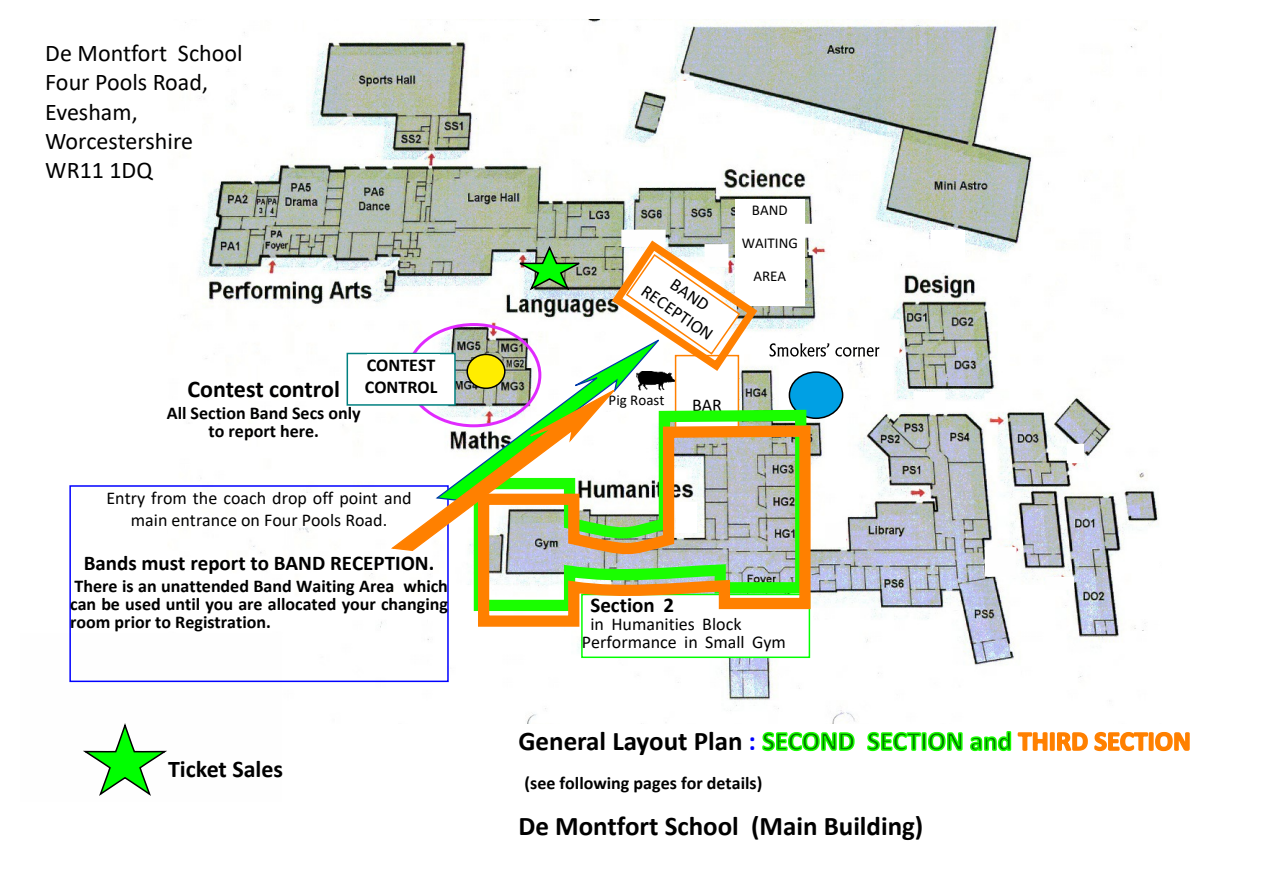
<style>
.page{position:relative;width:1263px;height:893px;background:#fff}
.page>*{position:absolute;margin:0;border:0;box-sizing:border-box;transform-origin:0 0}
.t1{font:700 27px "Calibri";color:#000}
.t2{font:24px/29.2px "Calibri";color:#000}
.t3{font:700 24px "Calibri";color:#000}
.t4{font:700 21px "Calibri";color:#000}
.t5{font:700 18px/18px "Calibri";color:#000;text-align:justify}
.t6{font:18px/22px "Calibri";color:#000;text-align:center}
.t7{font:15px "Calibri";color:#000}
.s1{color:#00f}
.s2{color:#008000}
.s3{color:#ff8000}
</style>
<div class="page">
<img style="left:183px;top:20px;width:976px;height:703px">
<div style="left:621px;top:230px;width:45px;height:17px;background:#fefefe"></div>
<div style="left:874px;top:319px;width:25px;height:31px;background:#fefefe"></div>
<div style="left:874px;top:326px;width:25px;height:31px;background:#fefefe"></div>
<div style="left:805px;top:224px;width:26px;height:14px;background:#fefefe"></div>
<div style="left:826px;top:523px;width:20px;height:24px;background:#fefefe"></div>
<div style="left:985px;top:394px;width:16px;height:15px;background:#fefefe"></div>
<div style="left:1067px;top:444px;width:17px;height:19px;background:#fefefe"></div>
<div style="left:1045px;top:577px;width:29px;height:12px;background:#fefefe"></div>
<div style="left:985px;top:547px;width:31px;height:30px;background:#fefefe"></div>
<div style="left:913px;top:392px;width:32px;height:20px;background:#fefefe"></div>
<div style="left:582px;top:594px;width:227px;height:63px;background:#fff"></div>
<div style="left:581px;top:594px;width:229px;height:64px;border:2px solid #0f0"></div>
<div style="left:20px;top:633px;width:261px;height:168px;background:#fefefe"></div>
<svg style="left:83px;top:723px;width:84px;height:73px"></svg>
<div style="left:677px;top:81px;width:17px;height:25px;background:#fefefe"></div>
<div style="left:931px;top:230px;width:34px;height:31px;background:#fff"></div>
<div style="left:789px;top:371px;width:54px;height:48px;background:#00a0e4;border:2px solid #000;border-radius:50%"></div>
<svg style="left:770px;top:343px;width:59px;height:14px"></svg>
<svg style="left:835px;top:347px;width:44px;height:10px"></svg>
<div style="left:69px;top:485px;width:380px;height:197px;border:2px solid #00f"></div>
<div style="left:347px;top:353px;width:108px;height:52px;background:#fff"></div>
<div style="left:347px;top:353px;width:109px;height:53px;border:2px solid #008080"></div>
<div style="left:367px;top:354px;width:68px;height:22px;background:#fff"></div>
<div style="left:735px;top:200px;width:70px;height:106px;background:#fff"></div>
<svg style="left:472px;top:420px;width:344px;height:212px"></svg>
<img style="left:389px;top:235px;width:374px;height:317px">
<h2 class="t2" style="left:45px;top:40px;width:199px">De Montfort School<br>Four Pools Road,<br>Evesham,<br>Worcestershire<br>WR11 1DQ</h2>
<p class="t5" style="left:365px;top:356px;width:74px;line-height:22px">CONTEST<br>CONTROL</p>
<h2 class="t3" style="left:188px;top:379px;width:154px">Contest control</h2>
<p class="t5" style="left:167px;top:406px;width:196px;text-align:center">All Section Band Secs only to report here.</p>
<p class="t6" style="left:107px;top:488px;width:307px">Entry from the coach drop off point and main entrance on Four Pools Road.</p>
<p class="t4" style="left:84px;top:554px;width:352px">Bands must report to BAND RECEPTION.</p>
<p class="t5" style="left:70px;top:578px;width:379px">There is an unattended Band Waiting Area which can be used until you are allocated your changing room prior to Registration.</p>
<h2 class="t3" style="left:168px;top:759px;width:117px">Ticket Sales</h2>
<p class="t6" style="left:661px;top:263px;width:85px;rotate:35deg">BAND<br>RECEPTION</p>
<p class="t7" style="left:752px;top:203px;width:37px">BAND</p>
<p class="t7" style="left:742px;top:237px;width:58px">WAITING</p>
<p class="t7" style="left:753px;top:270px;width:34px">AREA</p>
<p class="t7" style="left:609px;top:393px;width:57px">Pig Roast</p>
<p class="t6" style="left:692px;top:395px;width:31px">BAR</p>
<p class="t4" style="left:590px;top:597px;width:85px">Section 2</p>
<p class="t6" style="left:582px;top:617px;width:206px;line-height:18px;text-align:left;text-indent:9px">in Humanities Block<br>Performance in Small Gym</p>
<h1 class="t1" style="left:518px;top:730px;width:674px">General Layout Plan <span class="s1">:</span> <span class="s2">SECOND SECTION and</span> <span class="s3">THIRD SECTION</span></h1>
<p class="t5" style="left:524px;top:776px;width:239px">(see following pages for details)</p>
<h1 class="t1" style="left:518px;top:815px;width:406px">De Montfort School (Main Building)</h1>
</div>
